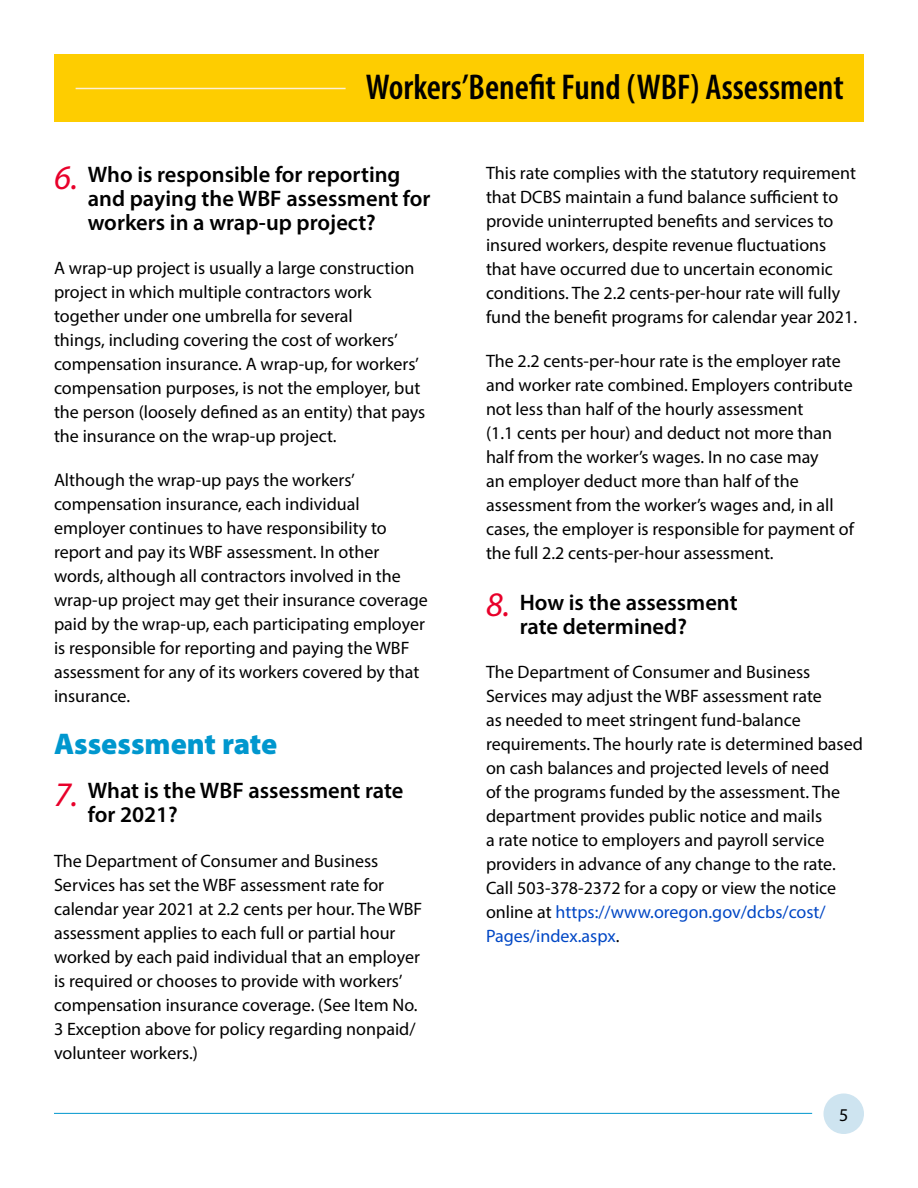
<style>
.page{position:relative;width:918px;height:1188px;background:#fff}
.page>*{position:absolute;margin:0;border:0;box-sizing:border-box;transform-origin:0 0}
.t1{font:600 condensed 36px "Myriad Pro";color:#000}
.number{font:italic 34.5px "Myriad Pro";color:#e8002a}
.t2{font:900 30px "Myriad Pro";color:#0097ce}
.subhead_1{font:600 22.5px/24px "Myriad Pro";color:#000}
.body_text{font:18px/24px "Myriad Pro";color:#000}
.s1{color:#0047c5}
</style>
<div class="page">
<div style="left:54px;top:54px;width:810px;height:68px;background:#fecd00"></div>
<hr style="left:54px;top:1113px;width:758px;height:1px;background:#0097ce">
<div style="left:824px;top:1094px;width:40px;height:40px;background:#cee4f0;border-radius:50%"></div>
<hr style="left:76px;top:88px;width:270px;height:1px;background:#fdf0d6">
<h1 class="t1" style="left:366px;top:64px;width:480px">Workers’Benefit Fund (WBF) Assessment</h1>
<p class="subhead_1" style="left:88px;top:162px;width:344px">Who is responsible for reporting and paying the WBF assessment for workers in a wrap-up project?</p>
<p class="body_text" style="left:54px;top:256px;width:373px">A wrap-up project is usually a large construction project in which multiple contractors work together under one umbrella for several<br>things, including covering the cost of workers’ compensation insurance. A wrap-up, for workers’ compensation purposes, is not the employer, but the person (loosely defined as an entity) that pays the insurance on the wrap-up project.</p>
<p class="body_text" style="left:54px;top:468px;width:375px">Although the wrap-up pays the workers’ compensation insurance, each individual employer continues to have responsibility to report and pay its WBF assessment. In other words, although all contractors involved in the wrap-up project may get their insurance coverage paid by the wrap-up, each participating employer is responsible for reporting and paying the WBF assessment for any of its workers covered by that insurance.</p>
<p class="t2" style="left:54px;top:724px;width:225px">Assessment rate</p>
<p class="subhead_1" style="left:88px;top:778px;width:317px">What is the WBF assessment rate for 2021?</p>
<p class="body_text" style="left:54px;top:848px;width:370px">The Department of Consumer and Business Services has set the WBF assessment rate for calendar year 2021 at 2.2 cents per hour. The WBF assessment applies to each full or partial hour worked by each paid individual that an employer is required or chooses to provide with workers’ compensation insurance coverage. (See Item No.<br>3 Exception above for policy regarding nonpaid/ volunteer workers.)</p>
<p class="number" style="left:54px;top:156px;width:26px">6.</p>
<p class="number" style="left:54px;top:773px;width:26px">7.</p>
<p class="body_text" style="left:486px;top:160px;width:373px">This rate complies with the statutory requirement that DCBS maintain a fund balance sufficient to provide uninterrupted benefits and services to insured workers, despite revenue fluctuations that have occurred due to uncertain economic conditions. The 2.2 cents-per-hour rate will fully fund the benefit programs for calendar year 2021.</p>
<p class="body_text" style="left:486px;top:348px;width:369px">The 2.2 cents-per-hour rate is the employer rate and worker rate combined. Employers contribute not less than half of the hourly assessment<br>(1.1 cents per hour) and deduct not more than half from the worker’s wages. In no case may<br>an employer deduct more than half of the assessment from the worker’s wages and, in all cases, the employer is responsible for payment of the full 2.2 cents-per-hour assessment.</p>
<p class="subhead_1" style="left:520px;top:590px;width:219px">How is the assessment rate determined?</p>
<p class="body_text" style="left:486px;top:660px;width:378px">The Department of Consumer and Business Services may adjust the WBF assessment rate<br>as needed to meet stringent fund-balance requirements. The hourly rate is determined based on cash balances and projected levels of need<br>of the programs funded by the assessment. The department provides public notice and mails<br>a rate notice to employers and payroll service providers in advance of any change to the rate.<br>Call 503-378-2372 for a copy or view the notice online at <span class="s1">https://www.oregon.gov/dcbs/cost/ Pages/index.aspx</span>.</p>
<p class="number" style="left:486px;top:583px;width:26px">8.</p>
<p class="body_text" style="left:839px;top:1102px;width:11px">5</p>
</div>
